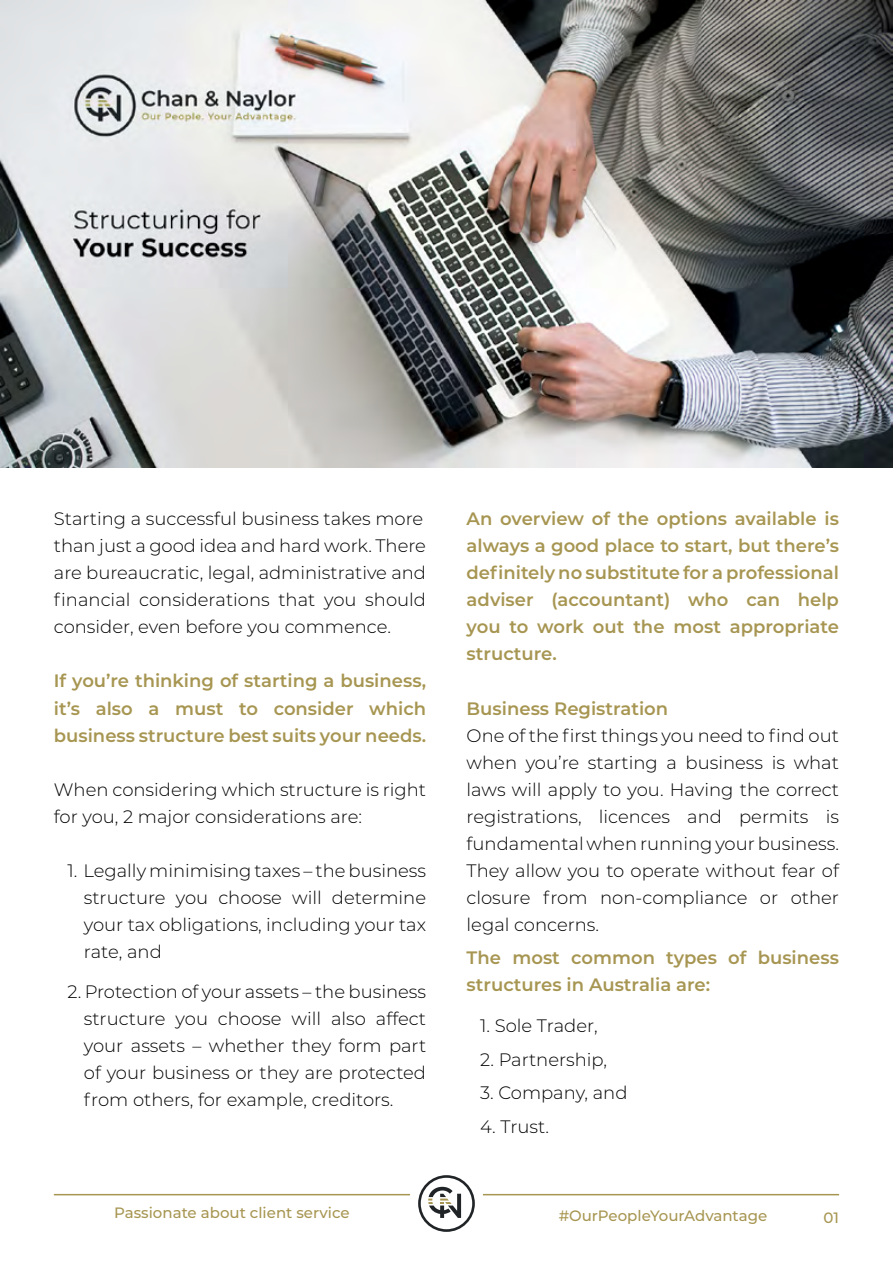
<style>
.page{position:relative;width:893px;height:1263px;background:#fff}
.page>*{position:absolute;margin:0;border:0;box-sizing:border-box;transform-origin:0 0}
.t1{font:300 18px/27px "Montserrat";color:#000;text-align:justify}
.t2{font:600 18px/27px "Montserrat";color:#a79652;text-align:justify}
.t3{font:500 15px "Montserrat";color:#a79652}
</style>
<div class="page">
<hr style="left:54px;top:1194px;width:356px;height:1px;background:#a79652">
<hr style="left:483px;top:1194px;width:356px;height:1px;background:#a79652">
<svg style="left:418px;top:1175px;width:57px;height:57px"></svg>
<img style="left:0;top:0;width:893px;height:467px">
<p class="t1" style="left:54px;top:505px;width:374px;text-align:left">Starting a successful business takes more than just a good idea and hard work. There are bureaucratic, legal, administrative and financial considerations that you should consider, even before you commence.</p>
<p class="t2" style="left:54px;top:667px;width:374px">If you’re thinking of starting a business, it’s also a must to consider which business structure best suits your needs.</p>
<p class="t1" style="left:54px;top:775px;width:374px">When considering which structure is right for you, 2 major considerations are:</p>
<p class="t1" style="left:84px;top:856px;width:344px;text-indent:-17px">1. Legally minimising taxes – the business structure you choose will determine your tax obligations, including your tax rate, and</p>
<p class="t1" style="left:84px;top:977px;width:344px;text-indent:-17px">2. Protection of your assets – the business structure you choose will also affect your assets – whether they form part of your business or they are protected from others, for example, creditors.</p>
<p class="t2" style="left:467px;top:505px;width:374px">An overview of the options available is always a good place to start, but there’s definitely no substitute for a professional adviser (accountant) who can help you to work out the most appropriate structure.</p>
<p class="t2" style="left:467px;top:694px;width:203px">Business Registration</p>
<p class="t1" style="left:467px;top:721px;width:374px">One of the first things you need to find out when you’re starting a business is what laws will apply to you. Having the correct registrations, licences and permits is fundamental when running your business.<br>They allow you to operate without fear of closure from non-compliance or other legal concerns.</p>
<p class="t2" style="left:467px;top:943px;width:374px">The most common types of business structures in Australia are:</p>
<p class="t1" style="left:480px;top:1011px;width:119px">1. Sole Trader,</p>
<p class="t1" style="left:480px;top:1045px;width:128px">2. Partnership,</p>
<p class="t1" style="left:480px;top:1079px;width:149px">3. Company, and</p>
<p class="t1" style="left:480px;top:1112px;width:70px">4. Trust.</p>
<p class="t3" style="left:114px;top:1202px;width:237px">Passionate about client service</p>
<p class="t3" style="left:559px;top:1205px;width:210px">#OurPeopleYourAdvantage</p>
<p class="t3" style="left:824px;top:1207px;width:17px">01</p>
</div>
